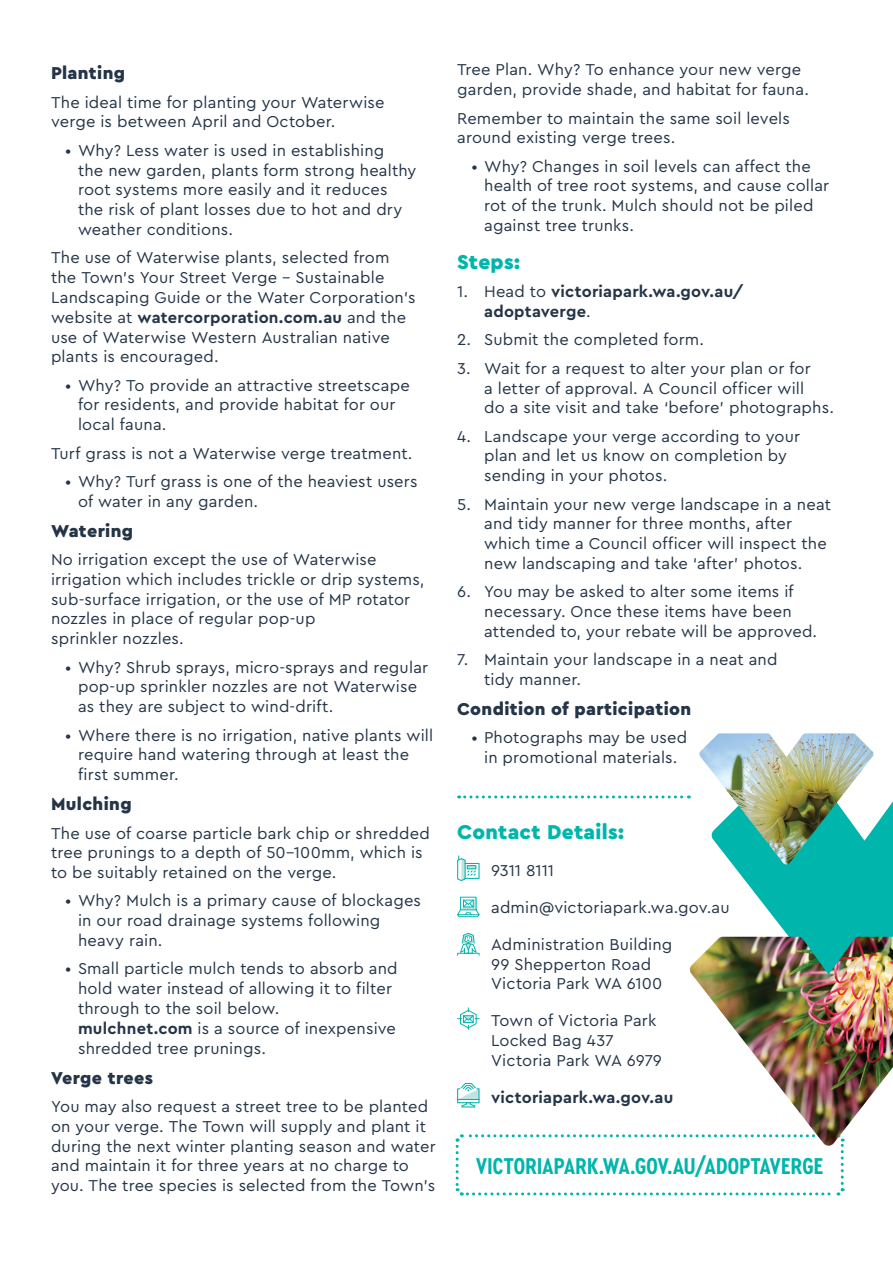
<style>
.page{position:relative;width:893px;height:1263px;background:#fff}
.page>*{position:absolute;margin:0;border:0;box-sizing:border-box;transform-origin:0 0}
.INTRO{font:700 24px "Cera Condensed Pro";letter-spacing:.015em;color:#00b5ac}
.INTRO-2{font:900 21px "Cera Pro";letter-spacing:.015em;color:#00b5ac}
.INTRO-3{font:900 18px "Cera Pro";letter-spacing:.02em;color:#253548}
.TEXT{font:16.5px/19.8px "Cera Pro";letter-spacing:.01em;color:#253548}
.TEXT-2{font:700 16.5px/19.8px "Cera Pro";letter-spacing:.015em;color:#253548}
.TEXT-3{font:16.5px "Cera Pro";letter-spacing:-.01em;color:#253548}
.s1{font-weight:700}
.s2{font-weight:400}
</style>
<div class="page">
<svg style="left:457px;top:897px;width:23px;height:20px"></svg>
<svg style="left:457px;top:855px;width:23px;height:26px"></svg>
<svg style="left:457px;top:933px;width:23px;height:23px"></svg>
<svg style="left:457px;top:1007px;width:23px;height:23px"></svg>
<svg style="left:457px;top:1083px;width:23px;height:24px"></svg>
<svg style="left:459px;top:795px;width:230px;height:3px"></svg>
<svg style="left:721px;top:801px;width:172px;height:136px"></svg>
<img style="left:699px;top:733px;width:174px;height:131px">
<svg style="left:455px;top:1134px;width:390px;height:62px"></svg>
<img style="left:690px;top:937px;width:203px;height:209px">
<p class="INTRO-3" style="left:51px;top:61px;width:76px">Planting</p>
<p class="TEXT" style="left:51px;top:92px;width:335px">The ideal time for planting your Waterwise verge is between April and October.</p>
<p class="TEXT" style="left:78px;top:140px;width:340px;text-indent:-13px">• Why? Less water is used in establishing<br>the new garden, plants form strong healthy root systems more easily and it reduces the risk of plant losses due to hot and dry weather conditions.</p>
<p class="TEXT" style="left:51px;top:247px;width:366px">The use of Waterwise plants, selected from the Town’s Your Street Verge – Sustainable Landscaping Guide or the Water Corporation’s website at <span class="s1">watercorporation.com.au</span> and the use of Waterwise Western Australian native plants is encouraged.</p>
<p class="TEXT" style="left:78px;top:374px;width:333px;text-indent:-13px">• Why? To provide an attractive streetscape for residents, and provide habitat for our local fauna.</p>
<p class="TEXT" style="left:51px;top:442px;width:363px">Turf grass is not a Waterwise verge treatment.</p>
<p class="TEXT" style="left:78px;top:471px;width:341px;text-indent:-13px">• Why? Turf grass is one of the heaviest users of water in any garden.</p>
<p class="INTRO-3" style="left:51px;top:519px;width:84px">Watering</p>
<p class="TEXT" style="left:51px;top:549px;width:375px">No irrigation except the use of Waterwise irrigation which includes trickle or drip systems, sub-surface irrigation, or the use of MP rotator nozzles in place of regular pop-up<br>sprinkler nozzles.</p>
<p class="TEXT" style="left:78px;top:656px;width:352px;text-indent:-13px">• Why? Shrub sprays, micro-sprays and regular pop-up sprinkler nozzles are not Waterwise as they are subject to wind-drift.</p>
<p class="TEXT" style="left:78px;top:724px;width:357px;text-indent:-13px">• Where there is no irrigation, native plants will require hand watering through at least the first summer.</p>
<p class="INTRO-3" style="left:51px;top:792px;width:82px">Mulching</p>
<p class="TEXT" style="left:51px;top:822px;width:380px">The use of coarse particle bark chip or shredded tree prunings to a depth of 50-100mm, which is to be suitably retained on the verge.</p>
<p class="TEXT" style="left:78px;top:890px;width:345px;text-indent:-13px">• Why? Mulch is a primary cause of blockages in our road drainage systems following heavy rain.</p>
<p class="TEXT" style="left:78px;top:958px;width:321px;text-indent:-13px">• Small particle mulch tends to absorb and hold water instead of allowing it to filter through to the soil below. <span class="s1">mulchnet.com</span> is a source of inexpensive shredded tree prunings.</p>
<p class="INTRO-3" style="left:51px;top:1066px;width:103px">Verge trees</p>
<p class="TEXT" style="left:51px;top:1096px;width:386px">You may also request a street tree to be planted on your verge. The Town will supply and plant it during the next winter planting season and water and maintain it for three years at no charge to you. The tree species is selected from the Town’s</p>
<p class="TEXT" style="left:457px;top:59px;width:353px">Tree Plan. Why? To enhance your new verge garden, provide shade, and habitat for fauna.</p>
<p class="TEXT" style="left:457px;top:107px;width:334px">Remember to maintain the same soil levels around existing verge trees.</p>
<p class="TEXT" style="left:484px;top:155px;width:347px;text-indent:-13px">• Why? Changes in soil levels can affect the health of tree root systems, and cause collar rot of the trunk. Mulch should not be piled against tree trunks.</p>
<p class="INTRO-2" style="left:457px;top:248px;width:64px">Steps:</p>
<p class="TEXT-2" style="left:484px;top:281px;width:261px;text-indent:-27px"><span class="s2">1. Head to</span> victoriapark.wa.gov.au/ adoptaverge<span class="s2">.</span></p>
<p class="TEXT" style="left:457px;top:329px;width:249px">2. Submit the completed form.</p>
<p class="TEXT" style="left:484px;top:358px;width:351px;text-indent:-27px">3. Wait for a request to alter your plan or for<br>a letter of approval. A Council officer will<br>do a site visit and take ‘before’ photographs.</p>
<p class="TEXT" style="left:484px;top:425px;width:318px;text-indent:-27px">4. Landscape your verge according to your plan and let us know on completion by sending in your photos.</p>
<p class="TEXT" style="left:484px;top:493px;width:348px;text-indent:-27px">5. Maintain your new verge landscape in a neat and tidy manner for three months, after which time a Council officer will inspect the new landscaping and take ‘after’ photos.</p>
<p class="TEXT" style="left:484px;top:581px;width:335px;text-indent:-27px">6. You may be asked to alter some items if necessary. Once these items have been attended to, your rebate will be approved.</p>
<p class="TEXT" style="left:484px;top:649px;width:295px;text-indent:-27px">7. Maintain your landscape in a neat and tidy manner.</p>
<p class="INTRO-3" style="left:457px;top:697px;width:236px">Condition of participation</p>
<p class="TEXT" style="left:471px;top:727px;width:217px;text-align:center">• Photographs may be used in promotional materials.</p>
<p class="INTRO-2" style="left:457px;top:818px;width:168px">Contact Details:</p>
<p class="TEXT-3" style="left:491px;top:860px;width:64px">9311 8111</p>
<p class="TEXT" style="left:491px;top:897px;width:240px">admin@victoriapark.wa.gov.au</p>
<p class="TEXT" style="left:491px;top:934px;width:183px">Administration Building<br>99 Shepperton Road<br>Victoria Park WA 6100</p>
<p class="TEXT" style="left:491px;top:1010px;width:172px">Town of Victoria Park<br>Locked Bag 437<br>Victoria Park WA 6979</p>
<p class="TEXT-2" style="left:491px;top:1086px;width:184px">victoriapark.wa.gov.au</p>
<p class="INTRO" style="left:476px;top:1150px;width:349px">VICTORIAPARK.WA.GOV.AU/ADOPTAVERGE</p>
</div>
